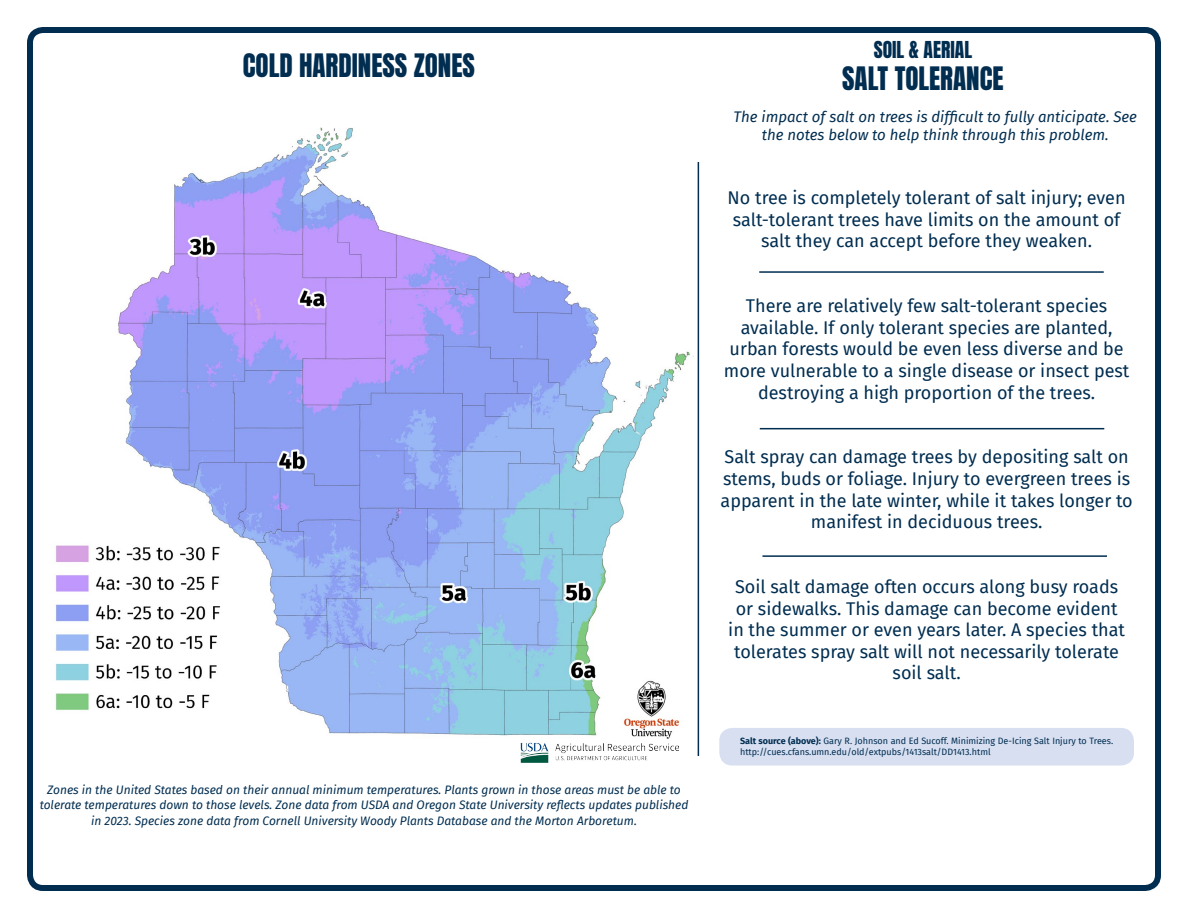
<style>
.page{position:relative;width:1188px;height:918px;background:#fff}
.page>*{position:absolute;margin:0;border:0;box-sizing:border-box;transform-origin:0 0}
.t1{font:27px "Anton";color:#002d50}
.t2{font:19.5px "Anton";color:#002d50}
.t3{font:18px/21.6px "Fira Sans";color:#002d50;text-align:center}
.t4{font:italic 15px/18px "Fira Sans";color:#002d50;text-align:center}
.t5{font:italic 12px/14.4px "Fira Sans";color:#002d50;text-align:center}
.t6{font:9px/10.8px "Fira Sans";color:#002d50}
.s1{font-weight:700}
</style>
<div class="page">
<img style="left:55px;top:127px;width:639px;height:626px">
<div style="left:719px;top:728px;width:415px;height:38px;background:#d7dff1;border-radius:13px"></div>
<div style="left:27px;top:27px;width:1134px;height:864px;border:6px solid #002d50;border-radius:13px"></div>
<hr style="left:698px;top:162px;width:1px;height:594px;background:#002d50">
<img style="left:521px;top:742px;width:157px;height:20px">
<img style="left:620px;top:676px;width:63px;height:66px">
<hr style="left:759px;top:271px;width:345px;height:2px;background:#002d50">
<hr style="left:760px;top:428px;width:344px;height:1px;background:#002d50">
<hr style="left:762px;top:555px;width:345px;height:2px;background:#002d50">
<h1 class="t1" style="left:243px;top:51px;width:234px">COLD HARDINESS ZONES</h1>
<p class="t5" style="left:40px;top:782px;width:650px">Zones in the United States based on their annual minimum temperatures. Plants grown in those areas must be able to tolerate temperatures down to those levels. Zone data from USDA and Oregon State University reflects updates published</p>
<p class="t5" style="left:91px;top:813px;width:547px">in 2023. Species zone data from Cornell University Woody Plants Database and the Morton Arboretum.</p>
<p class="t2" style="left:874px;top:40px;width:100px">SOIL &amp; AERIAL</p>
<h1 class="t1" style="left:842px;top:65px;width:163px">SALT TOLERANCE</h1>
<p class="t4" style="left:734px;top:107px;width:405px">The impact of salt on trees is difficult to fully anticipate. See the notes below to help think through this problem.</p>
<p class="t3" style="left:728px;top:187px;width:400px">No tree is completely tolerant of salt injury; even salt-tolerant trees have limits on the amount of salt they can accept before they weaken.</p>
<p class="t3" style="left:724px;top:295px;width:407px">There are relatively few salt-tolerant species available. If only tolerant species are planted, urban forests would be even less diverse and be more vulnerable to a single disease or insect pest destroying a high proportion of the trees.</p>
<p class="t3" style="left:721px;top:446px;width:414px">Salt spray can damage trees by depositing salt on stems, buds or foliage. Injury to evergreen trees is apparent in the late winter, while it takes longer to manifest in deciduous trees.</p>
<p class="t3" style="left:728px;top:575px;width:398px">Soil salt damage often occurs along busy roads or sidewalks. This damage can become evident in the summer or even years later. A species that tolerates spray salt will not necessarily tolerate soil salt.</p>
<p class="t6" style="left:740px;top:735px;width:375px"><span class="s1">Salt source (above):</span> Gary R. Johnson and Ed Sucoff. Minimizing De-Icing Salt Injury to Trees. http://cues.cfans.umn.edu/old/extpubs/1413salt/DD1413.html</p>
</div>
